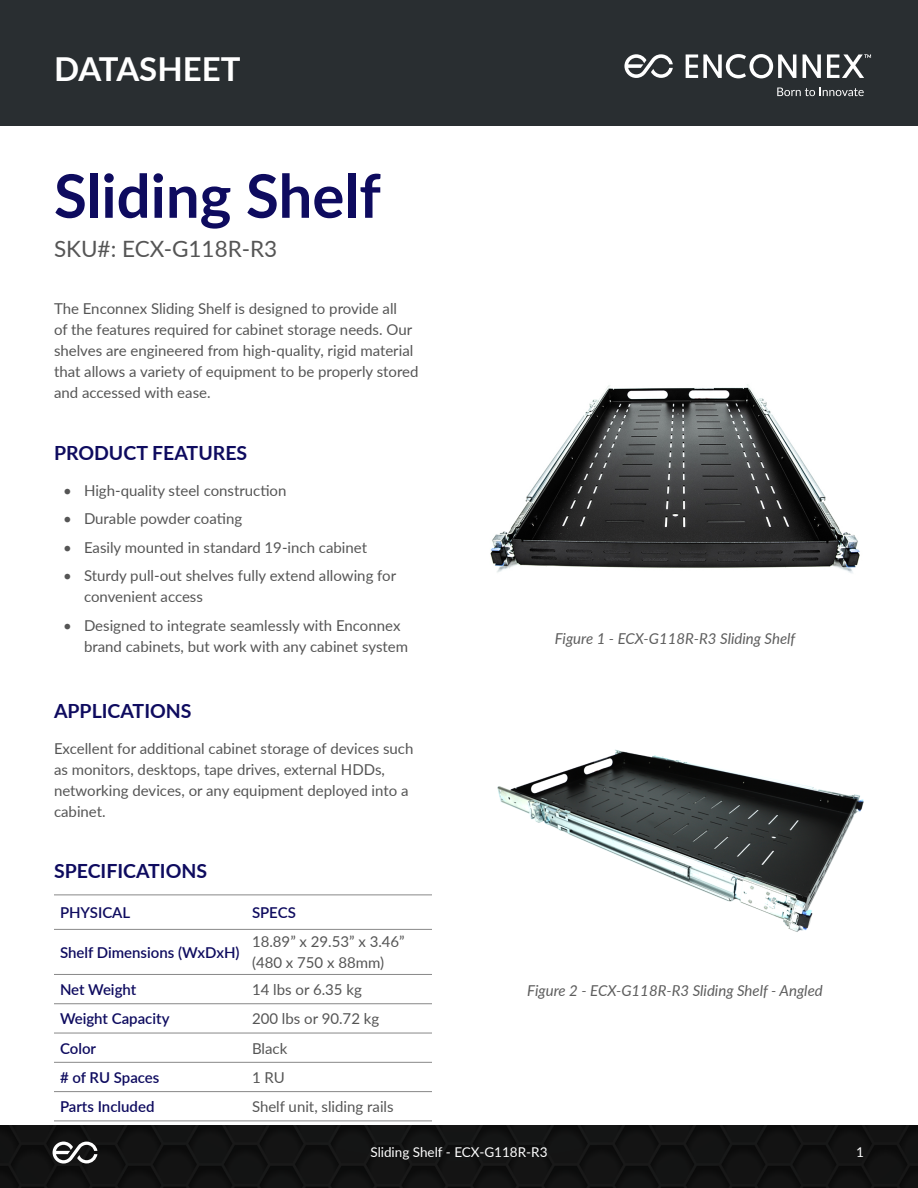
<style>
.page{position:relative;width:918px;height:1188px;background:#fff}
.page>*{position:absolute;margin:0;border:0;box-sizing:border-box;transform-origin:0 0}
.t1{font:700 60px "Lato";color:#0e0b5f}
.t2{font:700 33px "Lato";color:#fff}
.t3{font:22.5px "Lato";color:#555}
.t4{font:700 19.5px "Lato";color:#0e0b5f}
.t5{font:15px/21px "Lato";color:#555}
.t6{font:600 15px "Lato";color:#0e0b5f}
.t7{font:italic 15px "Lato";color:#5d5d5d}
.t8{font:13.5px "Lato";color:#fff}
</style>
<div class="page">
<div style="left:0;top:0;width:918px;height:126px;background:#292e31"></div>
<svg style="left:624px;top:54px;width:49px;height:24px"></svg>
<svg style="left:686px;top:54px;width:110px;height:24px"></svg>
<svg style="left:803px;top:54px;width:18px;height:24px"></svg>
<svg style="left:777px;top:88px;width:87px;height:8px"></svg>
<svg style="left:827px;top:54px;width:44px;height:24px"></svg>
<div style="left:0;top:1125px;width:918px;height:63px;background:#131313"></div>
<svg style="left:53px;top:1142px;width:44px;height:22px"></svg>
<img style="left:490px;top:384px;width:370px;height:189px">
<hr style="left:54px;top:895px;width:192px;height:1px;background:#888">
<hr style="left:246px;top:895px;width:186px;height:1px;background:#888">
<hr style="left:54px;top:929px;width:192px;height:1px;background:#888">
<hr style="left:246px;top:929px;width:186px;height:1px;background:#888">
<hr style="left:54px;top:974px;width:192px;height:1px;background:#888">
<hr style="left:246px;top:974px;width:186px;height:1px;background:#888">
<hr style="left:54px;top:1003px;width:192px;height:1px;background:#888">
<hr style="left:246px;top:1003px;width:186px;height:1px;background:#888">
<hr style="left:54px;top:1033px;width:192px;height:1px;background:#888">
<hr style="left:246px;top:1033px;width:186px;height:1px;background:#888">
<hr style="left:54px;top:1062px;width:192px;height:1px;background:#888">
<hr style="left:246px;top:1062px;width:186px;height:1px;background:#888">
<hr style="left:54px;top:1091px;width:192px;height:1px;background:#888">
<hr style="left:246px;top:1091px;width:186px;height:1px;background:#888">
<hr style="left:54px;top:1121px;width:192px;height:1px;background:#888">
<hr style="left:246px;top:1121px;width:186px;height:1px;background:#888">
<img style="left:497px;top:749px;width:367px;height:183px">
<h2 class="t2" style="left:54px;top:44px;width:188px">DATASHEET</h2>
<h1 class="t1" style="left:54px;top:152px;width:328px">Sliding Shelf</h1>
<h3 class="t3" style="left:54px;top:233px;width:225px">SKU#: ECX-G118R-R3</h3>
<p class="t5" style="left:54px;top:297px;width:366px">The Enconnex Sliding Shelf is designed to provide all<br>of the features required for cabinet storage needs. Our shelves are engineered from high-quality, rigid material that allows a variety of equipment to be properly stored and accessed with ease.</p>
<h3 class="t4" style="left:54px;top:438px;width:195px">PRODUCT FEATURES</h3>
<p class="t5" style="left:63px;top:479px;width:225px">• High-quality steel construction</p>
<p class="t5" style="left:63px;top:508px;width:181px">• Durable powder coating</p>
<p class="t5" style="left:63px;top:536px;width:306px">• Easily mounted in standard 19-inch cabinet</p>
<p class="t5" style="left:84px;top:565px;width:314px;text-indent:-21px">• Sturdy pull-out shelves fully extend allowing for convenient access</p>
<p class="t5" style="left:84px;top:614px;width:326px;text-indent:-21px">• Designed to integrate seamlessly with Enconnex brand cabinets, but work with any cabinet system</p>
<h3 class="t4" style="left:54px;top:696px;width:139px">APPLICATIONS</h3>
<p class="t5" style="left:54px;top:737px;width:361px">Excellent for additional cabinet storage of devices such as monitors, desktops, tape drives, external HDDs, networking devices, or any equipment deployed into a cabinet.</p>
<h3 class="t4" style="left:54px;top:857px;width:155px">SPECIFICATIONS</h3>
<p class="t6" style="left:60px;top:902px;width:72px">PHYSICAL</p>
<p class="t6" style="left:252px;top:902px;width:45px">SPECS</p>
<p class="t6" style="left:60px;top:942px;width:181px">Shelf Dimensions (WxDxH)</p>
<p class="t5" style="left:252px;top:931px;width:154px">18.89” x 29.53” x 3.46” (480 x 750 x 88mm)</p>
<p class="t6" style="left:60px;top:979px;width:78px">Net Weight</p>
<p class="t5" style="left:252px;top:979px;width:111px">14 lbs or 6.35 kg</p>
<p class="t6" style="left:60px;top:1008px;width:111px">Weight Capacity</p>
<p class="t5" style="left:252px;top:1008px;width:129px">200 lbs or 90.72 kg</p>
<p class="t6" style="left:60px;top:1037px;width:38px">Color</p>
<p class="t5" style="left:252px;top:1037px;width:37px">Black</p>
<p class="t6" style="left:60px;top:1067px;width:101px"># of RU Spaces</p>
<p class="t5" style="left:252px;top:1066px;width:34px">1 RU</p>
<p class="t6" style="left:60px;top:1096px;width:96px">Parts Included</p>
<p class="t5" style="left:252px;top:1096px;width:143px">Shelf unit, sliding rails</p>
<p class="t7" style="left:555px;top:627px;width:242px">Figure 1 - ECX-G118R-R3 Sliding Shelf</p>
<p class="t7" style="left:527px;top:980px;width:297px">Figure 2 - ECX-G118R-R3 Sliding Shelf - Angled</p>
<p class="t8" style="left:370px;top:1143px;width:179px">Sliding Shelf - ECX-G118R-R3</p>
<p class="t8" style="left:856px;top:1143px;width:9px">1</p>
</div>
